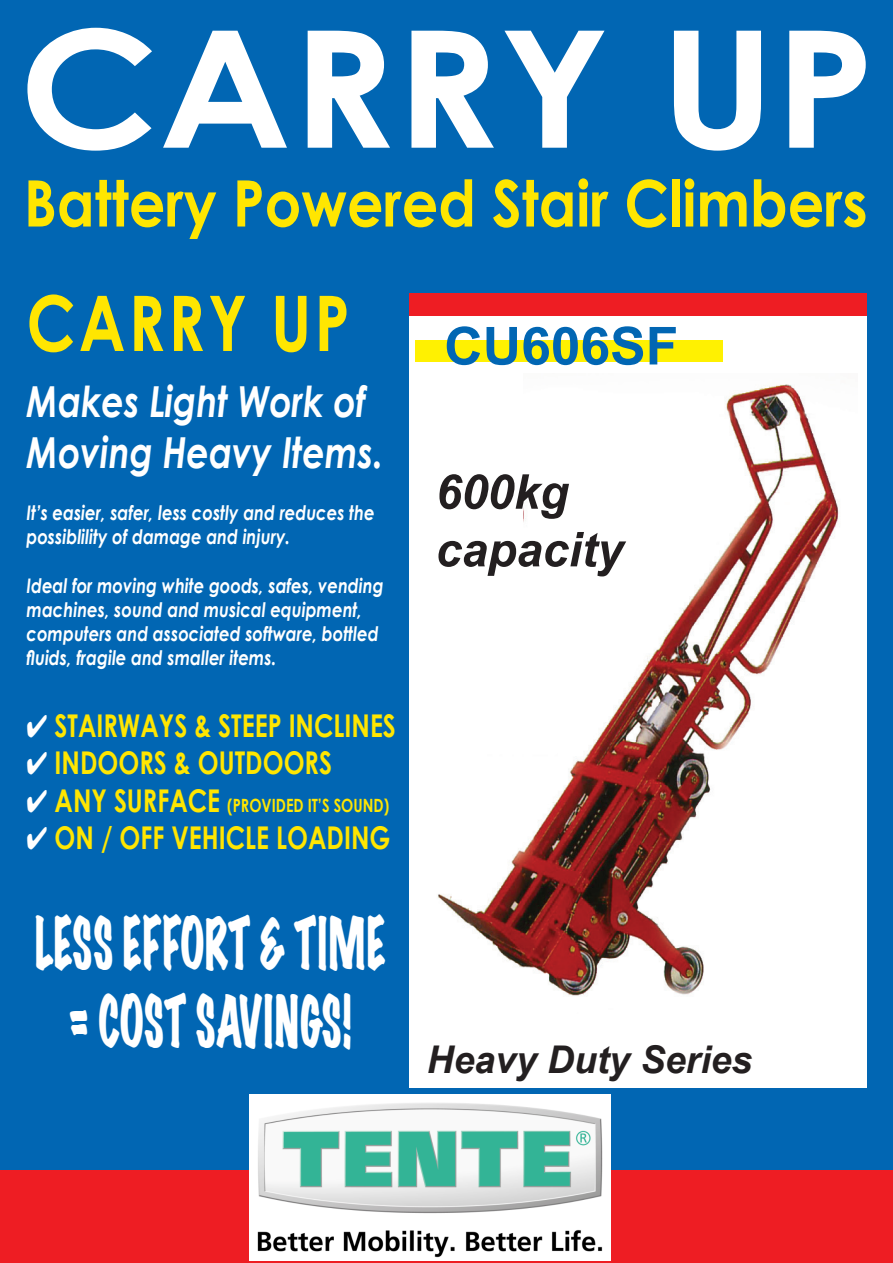
<style>
.page{position:relative;width:893px;height:1263px;background:#0166b3}
.page>*{position:absolute;margin:0;border:0;box-sizing:border-box;transform-origin:0 0}
.t1{font:700 162.9px "Century Gothic";color:#fff;scale:1.1 1}
.t2{font:700 76.8px "Century Gothic";letter-spacing:.05em;color:#ffe601;scale:.82 1}
.t3{font:700 64.2px "Century Gothic";color:#ffe601;scale:.89 1}
.t4{font:expanded 63.9px/78px "Marker Felt";letter-spacing:.01em;color:#fff;text-align:center;scale:.61 1}
.t5{font:700 52.35px "Arial";color:#0166b3}
.t6{font:italic 700 48px/57.6px "Arial Narrow";color:#231f20;scale:1.19 1}
.t7{font:italic 700 42.75px/51.3px "Century Gothic";color:#fff;scale:.82 1}
.t8{font:italic 700 38.25px "Arial Narrow";color:#231f20;scale:1.19 1}
.t9{font:700 31.35px "Century Gothic";color:#ffe601;scale:.8 1}
.t10{font:italic 700 20.1px/24.2px "Century Gothic";color:#fff;scale:.82 1}
.t11{font:700 18.3px "Century Gothic";color:#ffe601;scale:.8 1}
.s1{color:#fff}
.s2{font-size:31.35px}
</style>
<div class="page">
<div style="left:0;top:1171px;width:893px;height:92px;background:#ee1d23"></div>
<div style="left:409px;top:293px;width:457px;height:794px;background:#fff"></div>
<img style="left:438px;top:384px;width:401px;height:612px">
<div style="left:414px;top:365px;width:109px;height:382px;background:#fff"></div>
<div style="left:415px;top:340px;width:307px;height:22px;background:#fff101"></div>
<div style="left:409px;top:293px;width:457px;height:23px;background:#ee1d23"></div>
<img style="left:250px;top:1094px;width:361px;height:167px">
<h1 class="t1" style="left:19px;top:-14px;width:779px">CARRY UP</h1>
<h3 class="t3" style="left:24px;top:163px;width:950px">Battery Powered Stair Climbers</h3>
<h2 class="t2" style="left:27px;top:275px;width:396px">CARRY UP</h2>
<h3 class="t7" style="left:27px;top:374px;width:436px">Makes Light Work of<br>Moving Heavy Items.</h3>
<p class="t10" style="left:27px;top:500px;width:426px">It’s easier, safer, less costly and reduces the possiblility of damage and injury.</p>
<p class="t10" style="left:27px;top:573px;width:437px">Ideal for moving white goods, safes, vending machines, sound and musical equipment, computers and associated software, bottled fluids, fragile and smaller items.</p>
<h3 class="t9" style="left:27px;top:705px;width:463px"><span class="s1">✔</span> STAIRWAYS &amp; STEEP INCLINES</h3>
<h3 class="t9" style="left:27px;top:743px;width:383px"><span class="s1">✔</span> INDOORS &amp; OUTDOORS</h3>
<p class="t11" style="left:27px;top:794px;width:455px"><span class="s1">✔</span> <span class="s2">ANY SURFACE</span> (PROVIDED IT’S SOUND)</p>
<h3 class="t9" style="left:27px;top:818px;width:456px"><span class="s1">✔</span> ON / OFF VEHICLE LOADING</h3>
<h3 class="t4" style="left:35px;top:908px;width:575px">LESS EFFORT &amp; TIME = COST SAVINGS!</h3>
<h3 class="t5" style="left:444px;top:317px;width:236px">CU606SF</h3>
<h3 class="t6" style="left:436px;top:462px;width:159px">600kg capacity</h3>
<h3 class="t8" style="left:427px;top:1037px;width:275px">Heavy Duty Series</h3>
</div>
